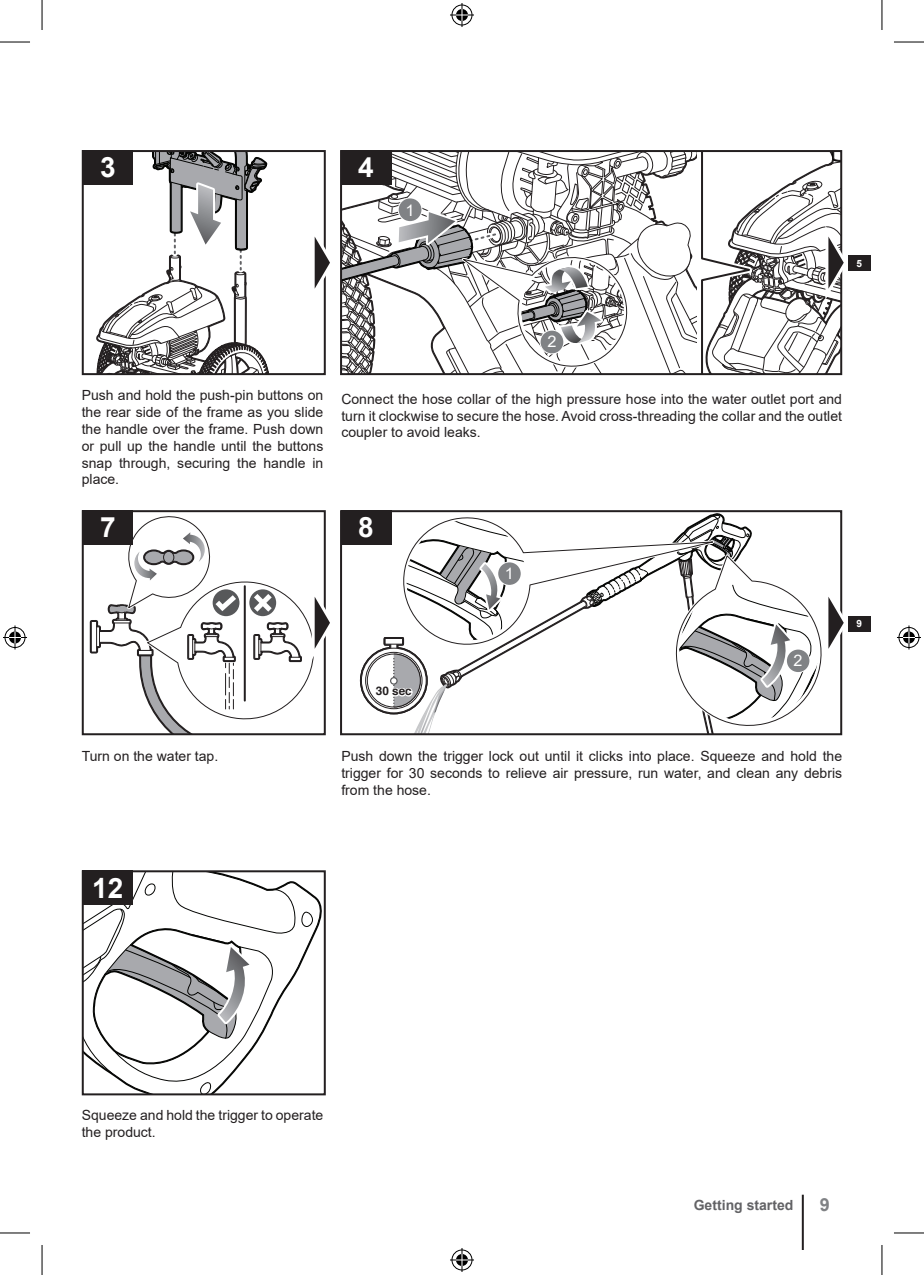
<style>
.page{position:relative;width:924px;height:1275px;background:#fff}
.page>*{position:absolute;margin:0;border:0;box-sizing:border-box;transform-origin:0 0}
.t1{font:700 28px "Arial";color:#fff}
.t2{font:700 18px "Arial";color:#808285}
.t3{font:16px "Arial";color:#fff}
.t4{font:15.8px "Arial";color:#fff}
.t5{font:14px/16.8px "Arial";color:#231f20;text-align:justify}
.t6{font:700 14px "Arial";color:#636366}
.t7{font:700 11.8px "Helvetica";color:#231f20}
.t8{font:700 10px "Arial";color:#fff}
</style>
<div class="page">
<hr style="left:801px;top:1194px;width:2px;height:56px;background:#231f20">
<svg style="left:85px;top:153px;width:184px;height:219px"></svg>
<div style="left:82px;top:150px;width:243px;height:225px;border:2px solid #231f20"></div>
<svg style="left:85px;top:873px;width:228px;height:219px"></svg>
<div style="left:82px;top:870px;width:243px;height:225px;border:2px solid #231f20"></div>
<svg style="left:361px;top:648px;width:65px;height:65px"></svg>
<div style="left:83px;top:150px;width:50px;height:34px;background:#231f20"></div>
<div style="left:83px;top:510px;width:50px;height:34px;background:#231f20"></div>
<div style="left:83px;top:870px;width:50px;height:34px;background:#231f20"></div>
<div style="left:341px;top:150px;width:50px;height:34px;background:#231f20"></div>
<div style="left:341px;top:510px;width:50px;height:34px;background:#231f20"></div>
<div style="left:847px;top:256px;width:23px;height:15px;background:#231f20"></div>
<div style="left:847px;top:616px;width:23px;height:15px;background:#231f20"></div>
<svg style="left:88px;top:511px;width:242px;height:223px"></svg>
<svg style="left:306px;top:151px;width:544px;height:224px"></svg>
<svg style="left:370px;top:511px;width:480px;height:222px"></svg>
<hr style="left:0;top:42px;width:30px;height:1px;background:#000">
<hr style="left:893px;top:42px;width:30px;height:1px;background:#000">
<hr style="left:0;top:1232px;width:30px;height:1px;background:#000">
<hr style="left:893px;top:1232px;width:30px;height:1px;background:#000">
<hr style="left:42px;top:0;width:1px;height:30px;background:#000">
<hr style="left:42px;top:1245px;width:1px;height:30px;background:#000">
<hr style="left:881px;top:0;width:1px;height:30px;background:#000">
<hr style="left:881px;top:1245px;width:1px;height:30px;background:#000">
<svg style="left:450px;top:3px;width:24px;height:24px"></svg>
<svg style="left:450px;top:1248px;width:24px;height:24px"></svg>
<svg style="left:3px;top:625px;width:24px;height:24px"></svg>
<svg style="left:897px;top:625px;width:23px;height:24px"></svg>
<h1 class="t1" style="left:100px;top:148px;width:17px">3</h1>
<h1 class="t1" style="left:358px;top:148px;width:17px">4</h1>
<p class="t3" style="left:405px;top:199px;width:11px">1</p>
<p class="t8" style="left:856px;top:256px;width:7px">5</p>
<p class="t3" style="left:547px;top:331px;width:11px">2</p>
<p class="t5" style="left:82px;top:387px;width:243px">Push and hold the push-pin buttons on the rear side of the frame as you slide the handle over the frame. Push down or pull up the handle until the buttons snap through, securing the handle in place.</p>
<p class="t5" style="left:341px;top:390px;width:502px">Connect the hose collar of the high pressure hose into the water outlet port and turn it clockwise to secure the hose. Avoid cross-threading the collar and the outlet coupler to avoid leaks.</p>
<h1 class="t1" style="left:100px;top:508px;width:17px">7</h1>
<h1 class="t1" style="left:358px;top:508px;width:17px">8</h1>
<p class="t4" style="left:504px;top:562px;width:11px">1</p>
<p class="t7" style="left:375px;top:681px;width:37px">30 sec</p>
<p class="t4" style="left:793px;top:650px;width:11px">2</p>
<p class="t8" style="left:856px;top:616px;width:7px">9</p>
<p class="t5" style="left:82px;top:747px;width:138px">Turn on the water tap.</p>
<p class="t5" style="left:341px;top:747px;width:502px">Push down the trigger lock out until it clicks into place. Squeeze and hold the trigger for 30 seconds to relieve air pressure, run water, and clean any debris from the hose.</p>
<h1 class="t1" style="left:92px;top:868px;width:33px">12</h1>
<p class="t5" style="left:82px;top:1107px;width:243px">Squeeze and hold the trigger to operate the product.</p>
<p class="t6" style="left:693px;top:1195px;width:101px">Getting started</p>
<p class="t2" style="left:819px;top:1191px;width:12px">9</p>
</div>
